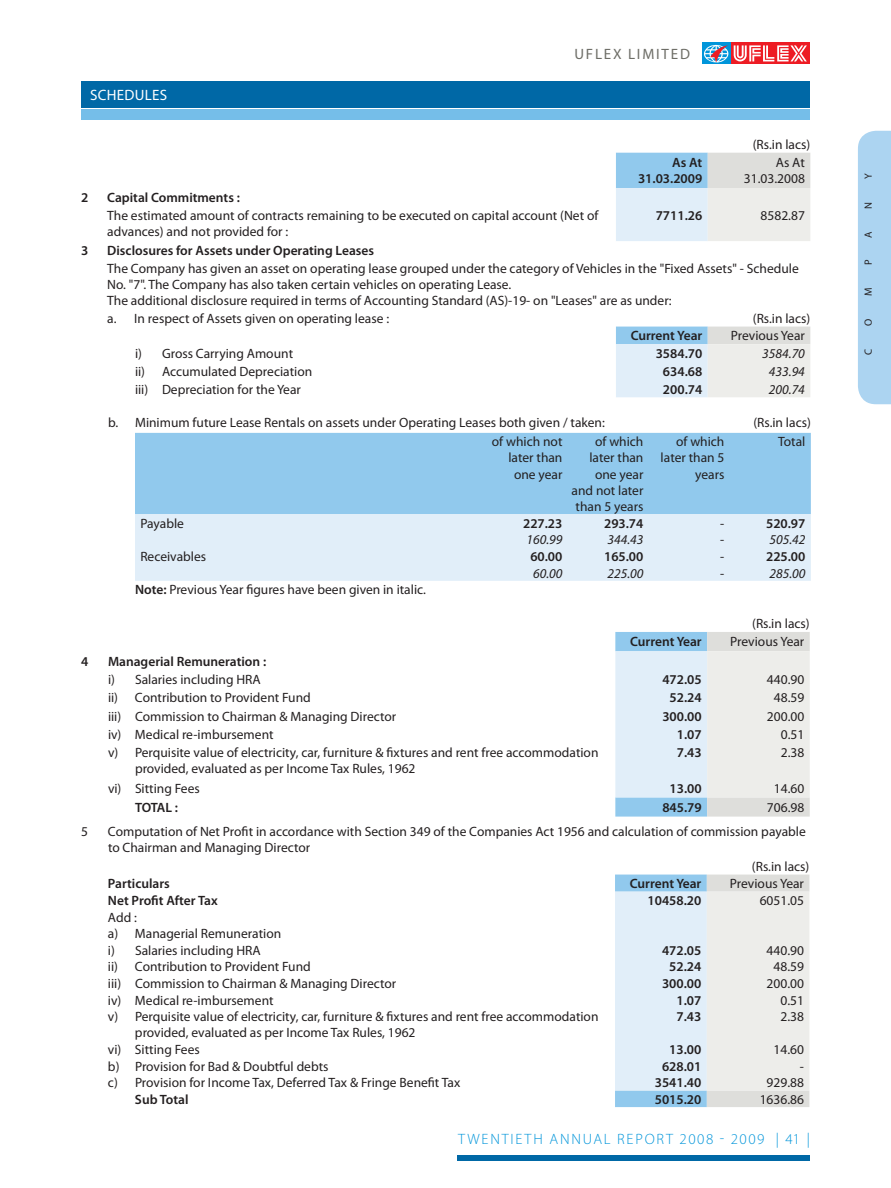
<style>
.page{position:relative;width:891px;height:1188px;background:#fff}
.page>*{position:absolute;margin:0;border:0;box-sizing:border-box;transform-origin:0 0}
.t1{font:300 15px "Myriad Pro";letter-spacing:.12em;color:#0095da}
.t2{font:15px "Myriad Pro";letter-spacing:.12em;color:#6d6d66}
.t3{font:15px "Myriad Pro";letter-spacing:.02em;color:#fff}
.t4{font:13.5px/16.2px "Myriad Pro";color:#231f20}
.t5{font:600 13.5px/16.2px "Myriad Pro";color:#231f20;text-align:right}
.t6{font:italic 13.5px "Myriad Pro";color:#231f20}
.t7{font:10.5px "Myriad Pro";color:#231f20}
.s1{font-weight:600}
</style>
<div class="page">
<div style="left:702px;top:43px;width:108px;height:21px;background:#ed1c24"></div>
<svg style="left:702px;top:42px;width:105px;height:22px"></svg>
<div style="left:458px;top:1156px;width:352px;height:5px;background:#0068a6"></div>
<div style="left:81px;top:110px;width:729px;height:10px;background:#75bee9"></div>
<div style="left:81px;top:81px;width:729px;height:27px;background:#0068a6"></div>
<div style="left:858px;top:131px;width:33px;height:273px;background:#acd4f1"></div>
<svg style="left:616px;top:153px;width:194px;height:244px"></svg>
<div style="left:135px;top:433px;width:676px;height:81px;background:#91c9ed"></div>
<div style="left:135px;top:514px;width:676px;height:67px;background:#e1eef9"></div>
<svg style="left:615px;top:632px;width:195px;height:185px;background:#dee8ee"></svg>
<svg style="left:615px;top:875px;width:194px;height:232px;background:#e0e9ef"></svg>
<p class="t3" style="left:90px;top:89px;width:79px">SCHEDULES</p>
<p class="t2" style="left:574px;top:48px;width:117px">UFLEX LIMITED</p>
<p class="t4" style="left:753px;top:137px;width:59px">(Rs.in lacs)</p>
<p class="t5" style="left:638px;top:155px;width:66px">As At<br>31.03.2009</p>
<p class="t4" style="left:744px;top:155px;width:62px;text-align:right">As At<br>31.03.2008</p>
<p class="t5" style="left:81px;top:190px;width:9px">2</p>
<p class="t5" style="left:107px;top:190px;width:134px">Capital Commitments :</p>
<p class="t4" style="left:107px;top:208px;width:493px">The estimated amount of contracts remaining to be executed on capital account (Net of advances) and not provided for :</p>
<p class="t5" style="left:656px;top:208px;width:48px">7711.26</p>
<p class="t4" style="left:761px;top:208px;width:46px">8582.87</p>
<p class="t5" style="left:81px;top:243px;width:9px">3</p>
<p class="t5" style="left:107px;top:243px;width:268px">Disclosures for Assets under Operating Leases</p>
<p class="t4" style="left:107px;top:261px;width:693px">The Company has given an asset on operating lease grouped under the category of Vehicles in the "Fixed Assets" - Schedule<br>No. "7". The Company has also taken certain vehicles on operating Lease.<br>The additional disclosure required in terms of Accounting Standard (AS)-19- on "Leases" are as under:</p>
<p class="t4" style="left:107px;top:311px;width:283px">a. In respect of Assets given on operating lease :</p>
<p class="t4" style="left:753px;top:311px;width:59px">(Rs.in lacs)</p>
<p class="t5" style="left:631px;top:329px;width:73px">Current Year</p>
<p class="t4" style="left:731px;top:329px;width:76px">Previous Year</p>
<p class="t4" style="left:135px;top:346px;width:160px">i) Gross Carrying Amount</p>
<p class="t5" style="left:656px;top:346px;width:48px">3584.70</p>
<p class="t6" style="left:762px;top:348px;width:44px">3584.70</p>
<p class="t4" style="left:135px;top:364px;width:179px">ii) Accumulated Depreciation</p>
<p class="t5" style="left:663px;top:364px;width:41px">634.68</p>
<p class="t6" style="left:769px;top:366px;width:38px">433.94</p>
<p class="t4" style="left:135px;top:382px;width:167px">iii) Depreciation for the Year</p>
<p class="t5" style="left:663px;top:382px;width:41px">200.74</p>
<p class="t6" style="left:769px;top:384px;width:38px">200.74</p>
<p class="t4" style="left:108px;top:415px;width:498px">b. Minimum future Lease Rentals on assets under Operating Leases both given / taken:</p>
<p class="t4" style="left:753px;top:415px;width:59px">(Rs.in lacs)</p>
<p class="t4" style="left:492px;top:434px;width:72px;text-align:right">of which not later than one year</p>
<p class="t4" style="left:572px;top:434px;width:73px;text-align:right">of which later than one year and not later than 5 years</p>
<p class="t4" style="left:661px;top:434px;width:65px;text-align:right">of which later than 5 years</p>
<p class="t4" style="left:778px;top:434px;width:29px">Total</p>
<p class="t4" style="left:140px;top:516px;width:45px">Payable</p>
<p class="t5" style="left:523px;top:516px;width:41px">227.23</p>
<p class="t5" style="left:604px;top:516px;width:41px">293.74</p>
<p class="t4" style="left:720px;top:516px;width:6px">-</p>
<p class="t5" style="left:766px;top:516px;width:41px">520.97</p>
<p class="t6" style="left:526px;top:535px;width:38px">160.99</p>
<p class="t6" style="left:607px;top:535px;width:38px">344.43</p>
<p class="t4" style="left:720px;top:532px;width:6px">-</p>
<p class="t6" style="left:769px;top:535px;width:38px">505.42</p>
<p class="t4" style="left:140px;top:549px;width:67px">Receivables</p>
<p class="t5" style="left:530px;top:549px;width:34px">60.00</p>
<p class="t5" style="left:604px;top:549px;width:41px">165.00</p>
<p class="t4" style="left:720px;top:549px;width:6px">-</p>
<p class="t5" style="left:766px;top:549px;width:41px">225.00</p>
<p class="t6" style="left:533px;top:568px;width:31px">60.00</p>
<p class="t6" style="left:607px;top:568px;width:38px">225.00</p>
<p class="t4" style="left:720px;top:566px;width:6px">-</p>
<p class="t6" style="left:769px;top:568px;width:38px">285.00</p>
<p class="t4" style="left:135px;top:582px;width:292px"><span class="s1">Note:</span> Previous Year figures have been given in italic.</p>
<p class="t4" style="left:752px;top:616px;width:59px">(Rs.in lacs)</p>
<p class="t5" style="left:630px;top:634px;width:73px">Current Year</p>
<p class="t4" style="left:730px;top:634px;width:76px">Previous Year</p>
<p class="t5" style="left:81px;top:654px;width:9px">4</p>
<p class="t5" style="left:108px;top:654px;width:160px">Managerial Remuneration :</p>
<p class="t4" style="left:108px;top:672px;width:154px">i) Salaries including HRA</p>
<p class="t5" style="left:662px;top:672px;width:41px">472.05</p>
<p class="t4" style="left:767px;top:672px;width:39px">440.90</p>
<p class="t4" style="left:108px;top:690px;width:204px">ii) Contribution to Provident Fund</p>
<p class="t5" style="left:670px;top:691px;width:34px">52.24</p>
<p class="t4" style="left:774px;top:690px;width:32px">48.59</p>
<p class="t4" style="left:108px;top:709px;width:290px">iii) Commission to Chairman &amp; Managing Director</p>
<p class="t5" style="left:662px;top:709px;width:41px">300.00</p>
<p class="t4" style="left:767px;top:709px;width:39px">200.00</p>
<p class="t4" style="left:108px;top:727px;width:167px">iv) Medical re-imbursement</p>
<p class="t5" style="left:677px;top:727px;width:26px">1.07</p>
<p class="t4" style="left:781px;top:727px;width:25px">0.51</p>
<p class="t4" style="left:135px;top:745px;width:465px;text-indent:-27px">v) Perquisite value of electricity, car, furniture &amp; fixtures and rent free accommodation provided, evaluated as per Income Tax Rules, 1962</p>
<p class="t5" style="left:677px;top:746px;width:26px">7.43</p>
<p class="t4" style="left:781px;top:745px;width:25px">2.38</p>
<p class="t4" style="left:108px;top:782px;width:93px">vi) Sitting Fees</p>
<p class="t5" style="left:670px;top:782px;width:34px">13.00</p>
<p class="t4" style="left:774px;top:782px;width:32px">14.60</p>
<p class="t5" style="left:135px;top:800px;width:45px">TOTAL :</p>
<p class="t5" style="left:662px;top:800px;width:41px">845.79</p>
<p class="t4" style="left:767px;top:800px;width:39px">706.98</p>
<p class="t4" style="left:81px;top:824px;width:8px">5</p>
<p class="t4" style="left:108px;top:824px;width:699px">Computation of Net Profit in accordance with Section 349 of the Companies Act 1956 and calculation of commission payable to Chairman and Managing Director</p>
<p class="t4" style="left:752px;top:860px;width:59px">(Rs.in lacs)</p>
<p class="t5" style="left:108px;top:876px;width:63px">Particulars</p>
<p class="t5" style="left:630px;top:876px;width:73px">Current Year</p>
<p class="t4" style="left:730px;top:876px;width:76px">Previous Year</p>
<p class="t5" style="left:108px;top:893px;width:111px">Net Profit After Tax</p>
<p class="t5" style="left:648px;top:893px;width:55px">10458.20</p>
<p class="t4" style="left:760px;top:893px;width:46px">6051.05</p>
<p class="t4" style="left:108px;top:910px;width:175px;line-height:16.6px">Add :<br>a) Managerial Remuneration i) Salaries including HRA</p>
<p class="t5" style="left:662px;top:943px;width:41px">472.05</p>
<p class="t4" style="left:767px;top:943px;width:39px">440.90</p>
<p class="t4" style="left:108px;top:960px;width:204px">ii) Contribution to Provident Fund</p>
<p class="t5" style="left:669px;top:960px;width:34px">52.24</p>
<p class="t4" style="left:774px;top:960px;width:32px">48.59</p>
<p class="t4" style="left:108px;top:976px;width:290px">iii) Commission to Chairman &amp; Managing Director</p>
<p class="t5" style="left:662px;top:976px;width:41px">300.00</p>
<p class="t4" style="left:767px;top:976px;width:39px">200.00</p>
<p class="t4" style="left:108px;top:993px;width:167px">iv) Medical re-imbursement</p>
<p class="t5" style="left:677px;top:993px;width:26px">1.07</p>
<p class="t4" style="left:780px;top:993px;width:25px">0.51</p>
<p class="t4" style="left:135px;top:1009px;width:465px;text-indent:-27px">v) Perquisite value of electricity, car, furniture &amp; fixtures and rent free accommodation provided, evaluated as per Income Tax Rules, 1962</p>
<p class="t5" style="left:677px;top:1010px;width:26px">7.43</p>
<p class="t4" style="left:780px;top:1009px;width:25px">2.38</p>
<p class="t4" style="left:108px;top:1042px;width:93px">vi) Sitting Fees</p>
<p class="t5" style="left:669px;top:1042px;width:34px">13.00</p>
<p class="t4" style="left:774px;top:1042px;width:32px">14.60</p>
<p class="t4" style="left:108px;top:1059px;width:222px">b) Provision for Bad &amp; Doubtful debts</p>
<p class="t5" style="left:662px;top:1059px;width:41px">628.01</p>
<p class="t4" style="left:800px;top:1059px;width:6px">-</p>
<p class="t4" style="left:108px;top:1075px;width:354px">c) Provision for Income Tax, Deferred Tax &amp; Fringe Benefit Tax</p>
<p class="t5" style="left:655px;top:1076px;width:48px">3541.40</p>
<p class="t4" style="left:767px;top:1075px;width:39px">929.88</p>
<p class="t5" style="left:135px;top:1092px;width:55px">Sub Total</p>
<p class="t5" style="left:655px;top:1092px;width:48px">5015.20</p>
<p class="t4" style="left:760px;top:1092px;width:46px">1636.86</p>
<p class="t1" style="left:458px;top:1133px;width:308px">TWENTIETH ANNUAL REPORT 2008 - 2009</p>
<p class="t1" style="left:776px;top:1133px;width:36px">| 41 |</p>
<p class="t7" style="left:864px;top:179px;width:7px;rotate:-90deg">Y</p>
<p class="t7" style="left:864px;top:209px;width:8px;rotate:-90deg">N</p>
<p class="t7" style="left:864px;top:238px;width:8px;rotate:-90deg">A</p>
<p class="t7" style="left:864px;top:265px;width:7px;rotate:-90deg">P</p>
<p class="t7" style="left:864px;top:296px;width:10px;rotate:-90deg">M</p>
<p class="t7" style="left:864px;top:326px;width:9px;rotate:-90deg">O</p>
<p class="t7" style="left:864px;top:355px;width:8px;rotate:-90deg">C</p>
</div>
